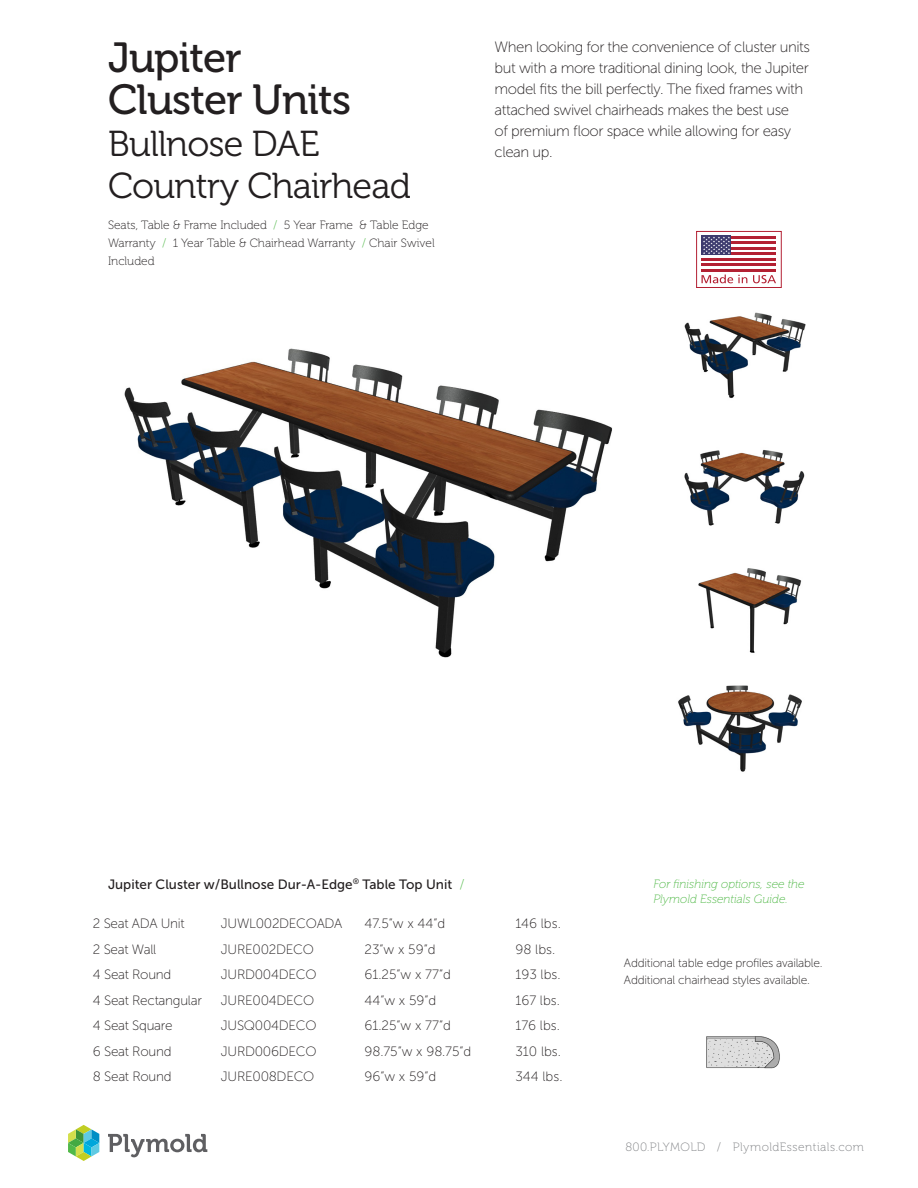
<style>
.page{position:relative;width:918px;height:1188px;background:#fff}
.page>*{position:absolute;margin:0;border:0;box-sizing:border-box;transform-origin:0 0}
.t1{font:42px/42px "Museo 500";letter-spacing:-.02em;color:#231f20}
.t2{font:36px "Museo 300";letter-spacing:-.02em;color:#231f20}
.t3{font:15px/21px "Museo Sans 100";letter-spacing:-.03em;color:#231f20}
.t4{font:13.5px "Museo Sans 100";letter-spacing:-.02em;color:#231f20}
.t5{font:13.5px "Museo Sans 500";color:#231f20}
.t6{font:12px/18px "Museo 100";color:#231f20}
.t7{font:12px "Museo Sans 100";letter-spacing:-.02em;color:#231f20}
.t8{font:italic 12px/15px "Museo 100";color:#51b948}
.t9{font:12px "Museo 100";letter-spacing:.04em;color:#808285}
.s1{color:#51b948}
.s2{font-family:"Museo Sans 100";color:#51b948}
</style>
<div class="page">
<svg style="left:108px;top:1134px;width:99px;height:23px"></svg>
<svg style="left:68px;top:1125px;width:31px;height:36px"></svg>
<img style="left:124px;top:348px;width:488px;height:310px">
<img style="left:684px;top:312px;width:122px;height:86px">
<img style="left:684px;top:450px;width:121px;height:76px">
<img style="left:698px;top:568px;width:104px;height:85px">
<img style="left:706px;top:1036px;width:74px;height:33px">
<hr style="left:702px;top:236px;width:74px;height:3px;background:#b32133">
<hr style="left:702px;top:241px;width:74px;height:3px;background:#b32133">
<hr style="left:702px;top:247px;width:74px;height:3px;background:#b32133">
<hr style="left:702px;top:252px;width:74px;height:3px;background:#b32133">
<hr style="left:702px;top:258px;width:74px;height:3px;background:#b32133">
<hr style="left:702px;top:264px;width:74px;height:2px;background:#b32133">
<hr style="left:702px;top:269px;width:74px;height:3px;background:#b32133">
<div style="left:702px;top:236px;width:29px;height:19px;background:#3d3b6e"></div>
<svg style="left:703px;top:237px;width:27px;height:17px"></svg>
<svg style="left:702px;top:275px;width:45px;height:8px"></svg>
<svg style="left:753px;top:275px;width:23px;height:8px"></svg>
<div style="left:697px;top:231px;width:84px;height:57px;border:1px solid #b32133"></div>
<img style="left:678px;top:685px;width:124px;height:87px">
<p class="t1" style="left:108px;top:37px;width:245px">Jupiter<br>Cluster Units</p>
<p class="t2" style="left:108px;top:124px;width:213px">Bullnose DAE</p>
<p class="t2" style="left:108px;top:166px;width:305px">Country Chairhead</p>
<p class="t6" style="left:108px;top:216px;width:328px">Seats, Table &amp; Frame Included <span class="s1">/</span> 5 Year Frame &amp; Table Edge<br>Warranty <span class="s1">/</span> 1 Year Table &amp; Chairhead Warranty <span class="s1">/</span> Chair Swivel<br>Included</p>
<p class="t3" style="left:495px;top:36px;width:317px">When looking for the convenience of cluster units but with a more traditional dining look, the Jupiter model fits the bill perfectly. The fixed frames with attached swivel chairheads makes the best use<br>of premium floor space while allowing for easy clean up.</p>
<p class="t5" style="left:108px;top:877px;width:358px">Jupiter Cluster w/Bullnose Dur-A-Edge<sup>®</sup> Table Top Unit <span class="s2">/</span></p>
<p class="t4" style="left:93px;top:917px;width:93px">2 Seat ADA Unit</p>
<p class="t4" style="left:93px;top:942px;width:65px">2 Seat Wall</p>
<p class="t4" style="left:93px;top:968px;width:80px">4 Seat Round</p>
<p class="t4" style="left:93px;top:993px;width:111px">4 Seat Rectangular</p>
<p class="t4" style="left:93px;top:1019px;width:81px">4 Seat Square</p>
<p class="t4" style="left:93px;top:1044px;width:80px">6 Seat Round</p>
<p class="t4" style="left:93px;top:1070px;width:80px">8 Seat Round</p>
<p class="t4" style="left:221px;top:917px;width:123px">JUWL002DECOADA</p>
<p class="t4" style="left:221px;top:942px;width:94px">JURE002DECO</p>
<p class="t4" style="left:221px;top:968px;width:97px">JURD004DECO</p>
<p class="t4" style="left:221px;top:993px;width:95px">JURE004DECO</p>
<p class="t4" style="left:221px;top:1019px;width:97px">JUSQ004DECO</p>
<p class="t4" style="left:221px;top:1044px;width:97px">JURD006DECO</p>
<p class="t4" style="left:221px;top:1070px;width:95px">JURE008DECO</p>
<p class="t4" style="left:364px;top:917px;width:82px">47.5”w x 44”d</p>
<p class="t4" style="left:364px;top:942px;width:73px">23”w x 59”d</p>
<p class="t4" style="left:364px;top:968px;width:88px">61.25”w x 77”d</p>
<p class="t4" style="left:364px;top:993px;width:73px">44”w x 59”d</p>
<p class="t4" style="left:364px;top:1019px;width:88px">61.25”w x 77”d</p>
<p class="t4" style="left:364px;top:1044px;width:108px">98.75”w x 98.75”d</p>
<p class="t4" style="left:364px;top:1070px;width:73px">96”w x 59”d</p>
<p class="t4" style="left:515px;top:917px;width:47px">146 lbs.</p>
<p class="t4" style="left:515px;top:942px;width:41px">98 lbs.</p>
<p class="t4" style="left:515px;top:968px;width:47px">193 lbs.</p>
<p class="t4" style="left:515px;top:993px;width:46px">167 lbs.</p>
<p class="t4" style="left:515px;top:1019px;width:46px">176 lbs.</p>
<p class="t4" style="left:515px;top:1044px;width:47px">310 lbs.</p>
<p class="t4" style="left:515px;top:1070px;width:49px">344 lbs.</p>
<p class="t8" style="left:653px;top:877px;width:153px">For finishing options, see the<br>Plymold Essentials Guide.</p>
<p class="t7" style="left:624px;top:956px;width:200px">Additional table edge profiles available.</p>
<p class="t7" style="left:624px;top:973px;width:188px">Additional chairhead styles available.</p>
<p class="t9" style="left:625px;top:1141px;width:240px">800.PLYMOLD / PlymoldEssentials.com</p>
</div>
